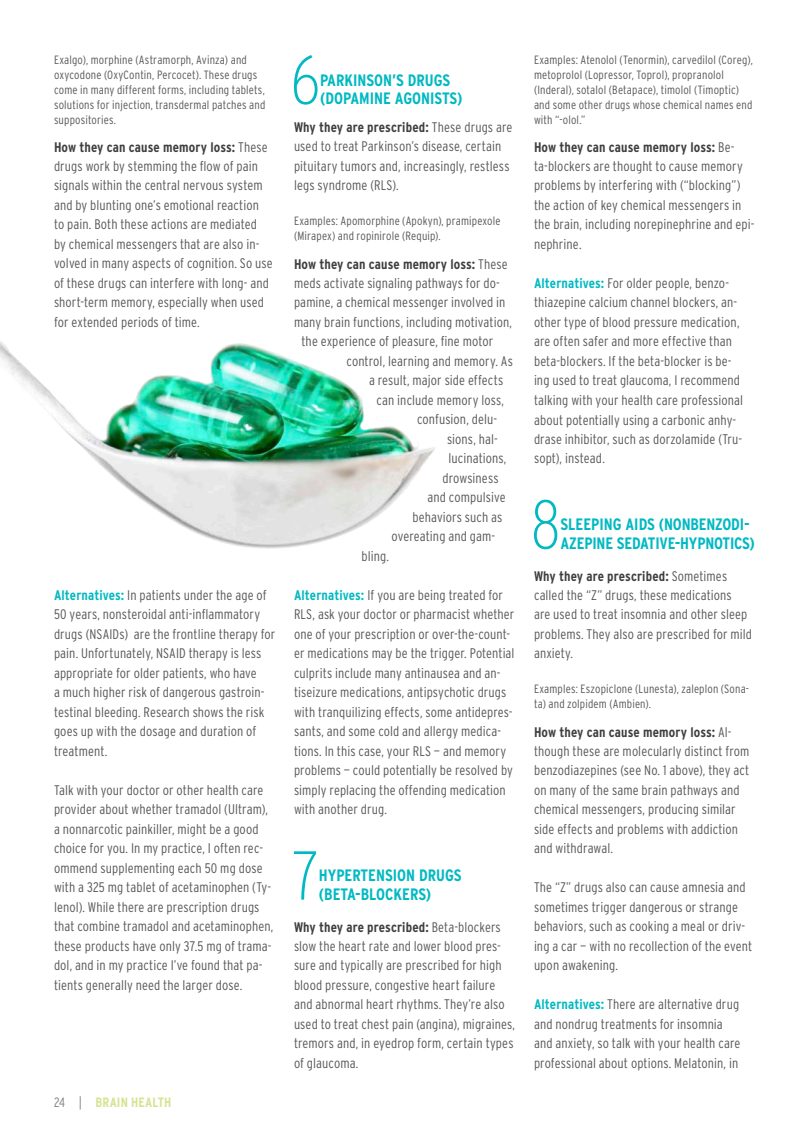
<style>
.page{position:relative;width:810px;height:1134px;background:#fff}
.page>*{position:absolute;margin:0;border:0;box-sizing:border-box;transform-origin:0 0}
._10_drugs_subhead{font:200 condensed 69px "Interstate";color:#00b9c2}
._10_drugs_subhead-2{font:700 condensed 16.5px/18.5px "Interstate";color:#00b9c2}
.t1{font:300 condensed 13.8px/19.5px "Interstate";letter-spacing:.005em;color:#57585a}
.t2{font:700 condensed 13.8px "Interstate";letter-spacing:.01em;color:#3e3e3f}
.t3{font:700 condensed 13.5px "Interstate";letter-spacing:.01em;color:#d4e493}
.Drug_Examples{font:300 condensed 12px/15px "Interstate";letter-spacing:.015em;color:#57585a}
.s1{font-weight:700;color:#3e3e3f}
.s2{font-weight:700;color:#00b9c2}
.s3{font-weight:300;color:#808285}
.s4{font-weight:300;color:#57585a}
</style>
<div class="page">
<img style="left:0;top:341px;width:435px;height:208px">
<p class="Drug_Examples" style="left:54px;top:52px;width:213px">Exalgo), morphine (Astramorph, Avinza) and oxycodone (OxyContin, Percocet). These drugs come in many different forms, including tablets, solutions for injection, transdermal patches and suppositories.</p>
<p class="t1" style="left:54px;top:137px;width:220px"><span class="s1">How they can cause memory loss:</span> These drugs work by stemming the flow of pain signals within the central nervous system and by blunting one’s emotional reaction<br>to pain. Both these actions are mediated<br>by chemical messengers that are also in&shy;volved in many aspects of cognition. So use of these drugs can interfere with long- and short-term memory, especially when used for extended periods of time.</p>
<p class="t1" style="left:54px;top:585px;width:223px"><span class="s2">Alternatives:</span> In patients under the age of 50 years, nonsteroidal anti-inflammatory drugs (NSAIDs) are the frontline therapy for pain. Unfortunately, NSAID therapy is less appropriate for older patients, who have<br>a much higher risk of dangerous gastroin&shy;testinal bleeding. Research shows the risk goes up with the dosage and duration of treatment.</p>
<p class="t1" style="left:54px;top:780px;width:221px">Talk with your doctor or other health care provider about whether tramadol (Ultram), a nonnarcotic painkiller, might be a good choice for you. In my practice, I often rec&shy;ommend supplementing each 50 mg dose with a 325 mg tablet of acetaminophen (Ty&shy;lenol). While there are prescription drugs that combine tramadol and acetaminophen, these products have only 37.5 mg of trama&shy;dol, and in my practice I’ve found that pa&shy;tients generally need the larger dose.</p>
<p class="t3" style="left:54px;top:1094px;width:119px"><span class="s3">24 |</span> BRAIN HEALTH</p>
<p class="_10_drugs_subhead" style="left:291px;top:38px;width:31px">6</p>
<p class="_10_drugs_subhead-2" style="left:320px;top:70px;width:144px">PARKINSON’S DRUGS (DOPAMINE AGONISTS)</p>
<p class="t1" style="left:294px;top:117px;width:220px"><span class="s1">Why they are prescribed:</span> These drugs are used to treat Parkinson’s disease, certain pituitary tumors and, increasingly, restless legs syndrome (RLS).</p>
<p class="Drug_Examples" style="left:294px;top:213px;width:208px">Examples: Apomorphine (Apokyn), pramipexole (Mirapex) and ropinirole (Requip).</p>
<p class="t2" style="left:294px;top:255px;width:215px">How they can cause memory loss: <span class="s4">These</span></p>
<p class="t1" style="left:294px;top:273px;width:207px">meds activate signaling pathways for do-</p>
<p class="t1" style="left:294px;top:293px;width:213px">pamine, a chemical messenger involved in</p>
<p class="t1" style="left:294px;top:312px;width:220px">many brain functions, including motivation,</p>
<p class="t1" style="left:302px;top:332px;width:193px">the experience of pleasure, fine motor</p>
<p class="t1" style="left:347px;top:351px;width:168px">control, learning and memory. As</p>
<p class="t1" style="left:369px;top:371px;width:136px">a result, major side effects</p>
<p class="t1" style="left:377px;top:390px;width:129px">can include memory loss,</p>
<p class="t1" style="left:417px;top:410px;width:82px">confusion, delu-</p>
<p class="t1" style="left:447px;top:429px;width:52px">sions, hal-</p>
<p class="t1" style="left:449px;top:449px;width:59px">lucinations,</p>
<p class="t1" style="left:443px;top:468px;width:58px">drowsiness</p>
<p class="t1" style="left:428px;top:488px;width:80px">and compulsive</p>
<p class="t1" style="left:413px;top:507px;width:91px">behaviors such as</p>
<p class="t1" style="left:392px;top:527px;width:105px">overeating and gam-</p>
<p class="t1" style="left:362px;top:546px;width:29px">bling.</p>
<p class="t1" style="left:294px;top:585px;width:222px"><span class="s2">Alternatives:</span> If you are being treated for RLS, ask your doctor or pharmacist whether one of your prescription or over-the-count&shy;er medications may be the trigger. Potential culprits include many antinausea and an&shy;tiseizure medications, antipsychotic drugs with tranquilizing effects, some antidepres&shy;sants, and some cold and allergy medica&shy;tions. In this case, your RLS — and memory problems — could potentially be resolved by simply replacing the offending medication with another drug.</p>
<p class="_10_drugs_subhead" style="left:293px;top:833px;width:28px">7</p>
<p class="_10_drugs_subhead-2" style="left:319px;top:866px;width:144px">HYPERTENSION DRUGS (BETA-BLOCKERS)</p>
<p class="t1" style="left:294px;top:917px;width:223px"><span class="s1">Why they are prescribed:</span> Beta-blockers slow the heart rate and lower blood pres&shy;sure and typically are prescribed for high blood pressure, congestive heart failure and abnormal heart rhythms. They’re also used to treat chest pain (angina), migraines, tremors and, in eyedrop form, certain types of glaucoma.</p>
<p class="Drug_Examples" style="left:534px;top:52px;width:220px">Examples: Atenolol (Tenormin), carvedilol (Coreg), metoprolol (Lopressor, Toprol), propranolol (Inderal), sotalol (Betapace), timolol (Timoptic) and some other drugs whose chemical names end with “-olol.”</p>
<p class="t1" style="left:534px;top:137px;width:222px"><span class="s1">How they can cause memory loss:</span> Be&shy;ta-blockers are thought to cause memory problems by interfering with (“blocking”) the action of key chemical messengers in the brain, including norepinephrine and epi&shy;nephrine.</p>
<p class="t1" style="left:534px;top:273px;width:211px"><span class="s2">Alternatives:</span> For older people, benzo&shy;thiazepine calcium channel blockers, an&shy;other type of blood pressure medication, are often safer and more effective than beta-blockers. If the beta-blocker is be&shy;ing used to treat glaucoma, I recommend talking with your health care professional about potentially using a carbonic anhy&shy;drase inhibitor, such as dorzolamide (Tru&shy;sopt), instead.</p>
<p class="_10_drugs_subhead" style="left:531px;top:482px;width:31px">8</p>
<p class="_10_drugs_subhead-2" style="left:560px;top:515px;width:196px">SLEEPING AIDS (NONBENZODI-<br>AZEPINE SEDATIVE-HYPNOTICS)</p>
<p class="t1" style="left:534px;top:566px;width:220px"><span class="s1">Why they are prescribed:</span> Sometimes called the “Z” drugs, these medications<br>are used to treat insomnia and other sleep problems. They also are prescribed for mild anxiety.</p>
<p class="Drug_Examples" style="left:534px;top:681px;width:217px">Examples: Eszopiclone (Lunesta), zaleplon (Sona&shy;ta) and zolpidem (Ambien).</p>
<p class="t1" style="left:534px;top:722px;width:217px"><span class="s1">How they can cause memory loss:</span> Al&shy;though these are molecularly distinct from benzodiazepines (see No. 1 above), they act on many of the same brain pathways and chemical messengers, producing similar side effects and problems with addiction and withdrawal.</p>
<p class="t1" style="left:534px;top:878px;width:220px">The “Z” drugs also can cause amnesia and sometimes trigger dangerous or strange behaviors, such as cooking a meal or driv&shy;ing a car — with no recollection of the event upon awakening.</p>
<p class="t1" style="left:534px;top:995px;width:208px"><span class="s2">Alternatives:</span> There are alternative drug and nondrug treatments for insomnia and anxiety, so talk with your health care professional about options. Melatonin, in</p>
</div>
